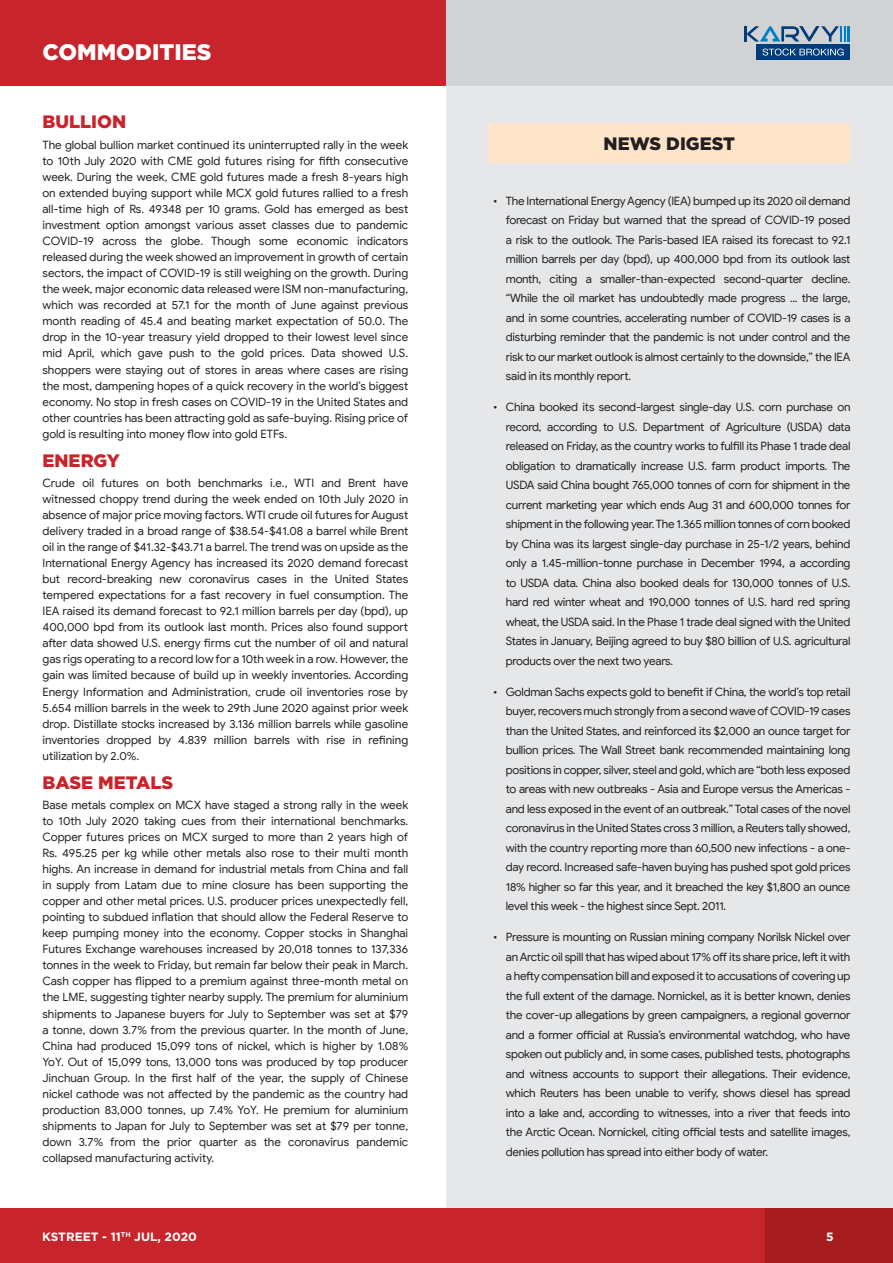
<style>
.page{position:relative;width:893px;height:1263px;background:#fff}
.page>*{position:absolute;margin:0;border:0;box-sizing:border-box;transform-origin:0 0}
.t1{font:900 22.5px "Gotham";color:#fff}
.h3-2_Commotities{font:900 18px "Gotham";color:#c8242b}
.t2{font:900 18px "Gotham";color:#231f20}
.t3{font:700 12px "Gotham";color:#fff}
.Paragraph{font:11.55px/16px "Google Sans";letter-spacing:-.02em;color:#231f20;text-align:justify}
</style>
<div class="page">
<div style="left:0;top:0;width:446px;height:85px;background:#c8242b"></div>
<div style="left:446px;top:0;width:447px;height:1263px;background:#e6e7e9"></div>
<div style="left:446px;top:0;width:447px;height:85px;background:#d1d2d4"></div>
<div style="left:489px;top:123px;width:361px;height:39px;background:#fee5ca"></div>
<div style="left:0;top:1209px;width:770px;height:54px;background:#c8242b"></div>
<div style="left:765px;top:1209px;width:128px;height:54px;background:#a61c1f"></div>
<div style="left:756px;top:44px;width:94px;height:16px;background:#013c7b"></div>
<svg style="left:762px;top:49px;width:82px;height:7px"></svg>
<hr style="left:847px;top:26px;width:3px;height:15px;background:#007ec5">
<svg style="left:744px;top:26px;width:102px;height:16px"></svg>
<h2 class="t1" style="left:43px;top:36px;width:170px">COMMODITIES</h2>
<p class="h3-2_Commotities" style="left:43px;top:110px;width:85px">BULLION</p>
<p class="Paragraph" style="left:43px;top:137px;width:367px">The global bullion market continued its uninterrupted rally in the week to 10th July 2020 with CME gold futures rising for fifth consecutive week. During the week, CME gold futures made a fresh 8-years high on extended buying support while MCX gold futures rallied to a fresh all-time high of Rs. 49348 per 10 grams. Gold has emerged as best investment option amongst various asset classes due to pandemic COVID-19 across the globe. Though some economic indicators released during the week showed an improvement in growth of certain sectors, the impact of COVID-19 is still weighing on the growth. During the week, major economic data released were ISM non-manufacturing, which was recorded at 57.1 for the month of June against previous month reading of 45.4 and beating market expectation of 50.0. The drop in the 10-year treasury yield dropped to their lowest level since mid April, which gave push to the gold prices. Data showed U.S. shoppers were staying out of stores in areas where cases are rising the most, dampening hopes of a quick recovery in the world’s biggest economy. No stop in fresh cases on COVID-19 in the United States and other countries has been attracting gold as safe-buying. Rising price of gold is resulting into money flow into gold ETFs.</p>
<p class="h3-2_Commotities" style="left:43px;top:448px;width:79px">ENERGY</p>
<p class="Paragraph" style="left:43px;top:475px;width:367px">Crude oil futures on both benchmarks i.e., WTI and Brent have witnessed choppy trend during the week ended on 10th July 2020 in absence of major price moving factors. WTI crude oil futures for August delivery traded in a broad range of $38.54-$41.08 a barrel while Brent oil in the range of $41.32-$43.71 a barrel. The trend was on upside as the International Energy Agency has increased its 2020 demand forecast but record-breaking new coronavirus cases in the United States tempered expectations for a fast recovery in fuel consumption. The IEA raised its demand forecast to 92.1 million barrels per day (bpd), up 400,000 bpd from its outlook last month. Prices also found support after data showed U.S. energy firms cut the number of oil and natural gas rigs operating to a record low for a 10th week in a row. However, the gain was limited because of build up in weekly inventories. According Energy Information and Administration, crude oil inventories rose by 5.654 million barrels in the week to 29th June 2020 against prior week drop. Distillate stocks increased by 3.136 million barrels while gasoline inventories dropped by 4.839 million barrels with rise in refining utilization by 2.0%.</p>
<p class="h3-2_Commotities" style="left:43px;top:770px;width:132px">BASE METALS</p>
<p class="Paragraph" style="left:43px;top:797px;width:367px">Base metals complex on MCX have staged a strong rally in the week to 10th July 2020 taking cues from their international benchmarks.<br>Copper futures prices on MCX surged to more than 2 years high of Rs. 495.25 per kg while other metals also rose to their multi month highs. An increase in demand for industrial metals from China and fall in supply from Latam due to mine closure has been supporting the copper and other metal prices. U.S. producer prices unexpectedly fell, pointing to subdued inflation that should allow the Federal Reserve to keep pumping money into the economy. Copper stocks in Shanghai Futures Exchange warehouses increased by 20,018 tonnes to 137,336 tonnes in the week to Friday, but remain far below their peak in March.<br>Cash copper has flipped to a premium against three-month metal on the LME, suggesting tighter nearby supply. The premium for aluminium shipments to Japanese buyers for July to September was set at $79 a tonne, down 3.7% from the previous quarter. In the month of June, China had produced 15,099 tons of nickel, which is higher by 1.08% YoY. Out of 15,099 tons, 13,000 tons was produced by top producer Jinchuan Group. In the first half of the year, the supply of Chinese nickel cathode was not affected by the pandemic as the country had production 83,000 tonnes, up 7.4% YoY. He premium for aluminium shipments to Japan for July to September was set at $79 per tonne, down 3.7% from the prior quarter as the coronavirus pandemic collapsed manufacturing activity.</p>
<h3 class="t2" style="left:604px;top:131px;width:133px">NEWS DIGEST</h3>
<p class="Paragraph" style="left:506px;top:191px;width:346px;line-height:19.5px;text-indent:-13px">• The International Energy Agency (IEA) bumped up its 2020 oil demand forecast on Friday but warned that the spread of COVID-19 posed a risk to the outlook. The Paris-based IEA raised its forecast to 92.1 million barrels per day (bpd), up 400,000 bpd from its outlook last month, citing a smaller-than-expected second-quarter decline. “While the oil market has undoubtedly made progress ... the large, and in some countries, accelerating number of COVID-19 cases is a disturbing reminder that the pandemic is not under control and the risk to our market outlook is almost certainly to the downside,” the IEA said in its monthly report.</p>
<p class="Paragraph" style="left:506px;top:397px;width:346px;line-height:19.5px;text-indent:-13px">• China booked its second-largest single-day U.S. corn purchase on record, according to U.S. Department of Agriculture (USDA) data released on Friday, as the country works to fulfill its Phase 1 trade deal obligation to dramatically increase U.S. farm product imports. The USDA said China bought 765,000 tonnes of corn for shipment in the current marketing year which ends Aug 31 and 600,000 tonnes for shipment in the following year. The 1.365 million tonnes of corn booked by China was its largest single-day purchase in 25-1/2 years, behind only a 1.45-million-tonne purchase in December 1994, a according to USDA data. China also booked deals for 130,000 tonnes of U.S. hard red winter wheat and 190,000 tonnes of U.S. hard red spring wheat, the USDA said. In the Phase 1 trade deal signed with the United States in January, Beijing agreed to buy $80 billion of U.S. agricultural products over the next two years.</p>
<p class="Paragraph" style="left:506px;top:682px;width:346px;line-height:19.5px;text-indent:-13px">• Goldman Sachs expects gold to benefit if China, the world’s top retail buyer, recovers much strongly from a second wave of COVID-19 cases than the United States, and reinforced its $2,000 an ounce target for bullion prices. The Wall Street bank recommended maintaining long positions in copper, silver, steel and gold, which are “both less exposed to areas with new outbreaks - Asia and Europe versus the Americas - and less exposed in the event of an outbreak.” Total cases of the novel coronavirus in the United States cross 3 million, a Reuters tally showed, with the country reporting more than 60,500 new infections - a one&shy;day record. Increased safe-haven buying has pushed spot gold prices 18% higher so far this year, and it breached the key $1,800 an ounce level this week - the highest since Sept. 2011.</p>
<p class="Paragraph" style="left:506px;top:927px;width:346px;line-height:19.5px;text-indent:-13px">• Pressure is mounting on Russian mining company Norilsk Nickel over an Arctic oil spill that has wiped about 17% off its share price, left it with a hefty compensation bill and exposed it to accusations of covering up the full extent of the damage. Nornickel, as it is better known, denies the cover-up allegations by green campaigners, a regional governor and a former official at Russia’s environmental watchdog, who have spoken out publicly and, in some cases, published tests, photographs and witness accounts to support their allegations. Their evidence, which Reuters has been unable to verify, shows diesel has spread into a lake and, according to witnesses, into a river that feeds into the Arctic Ocean. Nornickel, citing official tests and satellite images, denies pollution has spread into either body of water.</p>
<p class="t3" style="left:42px;top:1229px;width:156px">KSTREET - 11<sup>TH</sup> JUL, 2020</p>
<p class="t3" style="left:826px;top:1229px;width:9px">5</p>
</div>
